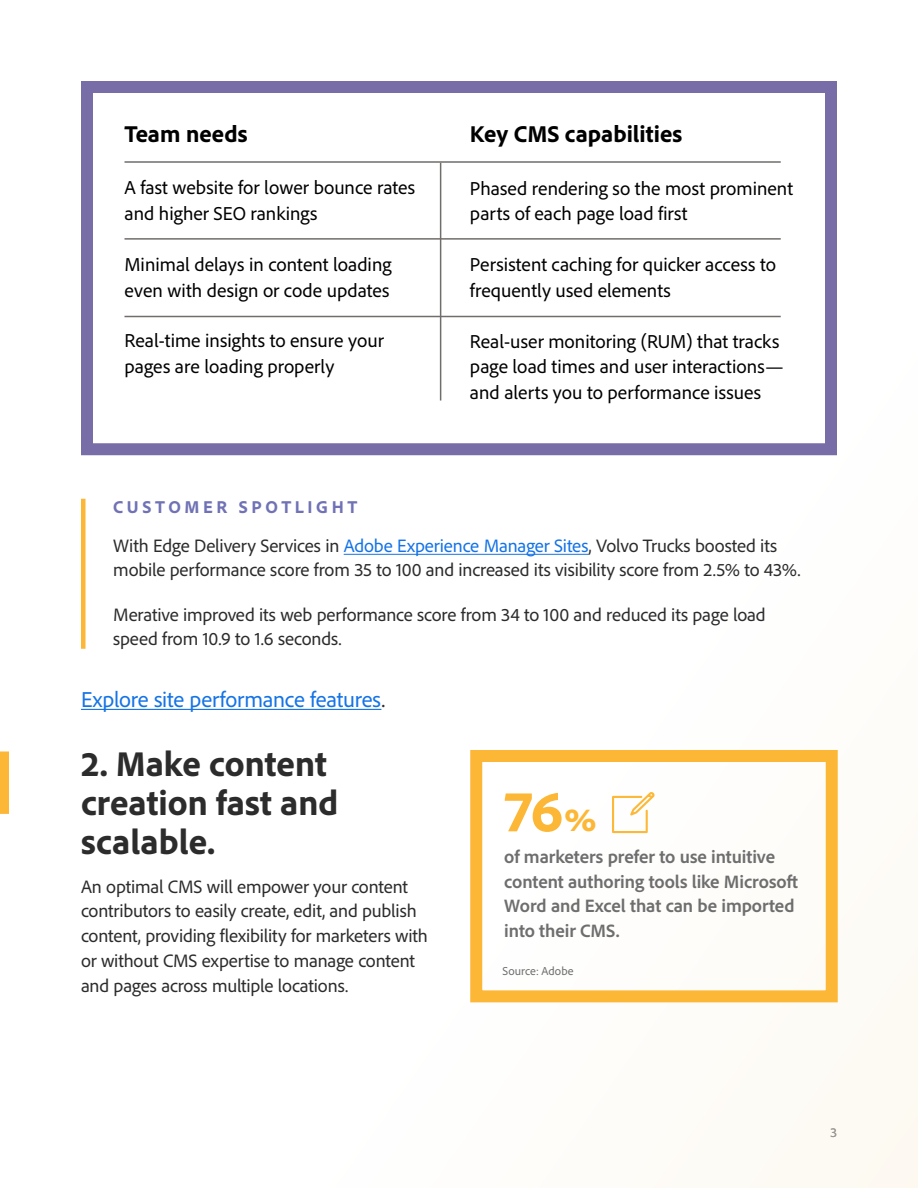
<style>
.page{position:relative;width:918px;height:1188px;background:#fff}
.page>*{position:absolute;margin:0;border:0;box-sizing:border-box;transform-origin:0 0}
.t1{font:800 60px "Adobe Clean";color:#fdb736}
.t2{font:800 36px/39px "Adobe Clean";color:#2c2c2c}
.t3{font:800 24px "Adobe Clean";color:#000}
.t4{font:22.5px "Adobe Clean";letter-spacing:-.01em;color:#1473e6}
.t5{font:19.5px/25.5px "Adobe Clean";color:#000}
.t6{font:18.75px/24.8px "Adobe Clean";letter-spacing:-.01em;color:#2c2c2c}
.t7{font:700 18.75px/24.8px "Adobe Clean";letter-spacing:-.005em;color:#6e6e6e}
.t8{font:800 18px "Adobe Clean";letter-spacing:.2em;color:#7072b5}
.t9{font:13.5px "Adobe Clean";color:#9a9897}
.t10{font:12px "Adobe Clean";letter-spacing:.01em;color:#6e6e6e}
.s1{color:#1473e6}
.s2{color:#2c2c2c}
.s3{font-size:39px}
</style>
<div class="page">
<div style="left:81px;top:81px;width:756px;height:374px;background:#fff;border:12px solid #796da8"></div>
<hr style="left:440px;top:163px;width:1px;height:238px;background:#706d6b">
<hr style="left:124px;top:238px;width:657px;height:2px;background:#706d6b">
<hr style="left:124px;top:161px;width:657px;height:2px;background:#706d6b">
<hr style="left:124px;top:316px;width:657px;height:1px;background:#706d6b">
<hr style="left:81px;top:709px;width:300px;height:1px;background:#1473e6">
<div style="left:81px;top:499px;width:5px;height:150px;background:#fdb736"></div>
<hr style="left:344px;top:554px;width:245px;height:1px;background:#1473e6">
<div style="left:0;top:752px;width:9px;height:62px;background:#fdb736"></div>
<div style="left:470px;top:750px;width:368px;height:252px;border:12px solid #fdb736"></div>
<svg style="left:612px;top:792px;width:43px;height:42px"></svg>
<p class="t3" style="left:124px;top:118px;width:125px">Team needs</p>
<p class="t5" style="left:124px;top:175px;width:292px">A fast website for lower bounce rates and higher SEO rankings</p>
<p class="t5" style="left:124px;top:251px;width:269px">Minimal delays in content loading even with design or code updates</p>
<p class="t5" style="left:124px;top:328px;width:261px">Real-time insights to ensure your pages are loading properly</p>
<p class="t3" style="left:470px;top:118px;width:214px">Key CMS capabilities</p>
<p class="t5" style="left:470px;top:175px;width:325px">Phased rendering so the most prominent parts of each page load first</p>
<p class="t5" style="left:470px;top:251px;width:308px">Persistent caching for quicker access to frequently used elements</p>
<p class="t5" style="left:470px;top:328px;width:316px">Real-user monitoring (RUM) that tracks page load times and user interactions— and alerts you to performance issues</p>
<p class="t8" style="left:113px;top:496px;width:246px">CUSTOMER SPOTLIGHT</p>
<p class="t6" style="left:113px;top:534px;width:689px;line-height:24px">With Edge Delivery Services in <span class="s1">Adobe Experience Manager Sites</span>, Volvo Trucks boosted its mobile performance score from 35 to 100 and increased its visibility score from 2.5% to 43%.</p>
<p class="t6" style="left:113px;top:602px;width:654px;line-height:24px">Merative improved its web performance score from 34 to 100 and reduced its page load speed from 10.9 to 1.6 seconds.</p>
<p class="t4" style="left:81px;top:685px;width:306px">Explore site performance features<span class="s2">.</span></p>
<h2 class="t2" style="left:81px;top:743px;width:259px">2. Make content creation fast and scalable.</h2>
<p class="t6" style="left:81px;top:873px;width:348px">An optimal CMS will empower your content contributors to easily create, edit, and publish content, providing flexibility for marketers with or without CMS expertise to manage content and pages across multiple locations.</p>
<h1 class="t1" style="left:504px;top:772px;width:94px">76<span class="s3">%</span></h1>
<p class="t7" style="left:504px;top:843px;width:295px">of marketers prefer to use intuitive content authoring tools like Microsoft<br>Word and Excel that can be imported into their CMS.</p>
<p class="t10" style="left:502px;top:963px;width:73px">Source: Adobe</p>
<p class="t9" style="left:830px;top:1124px;width:8px">3</p>
</div>
